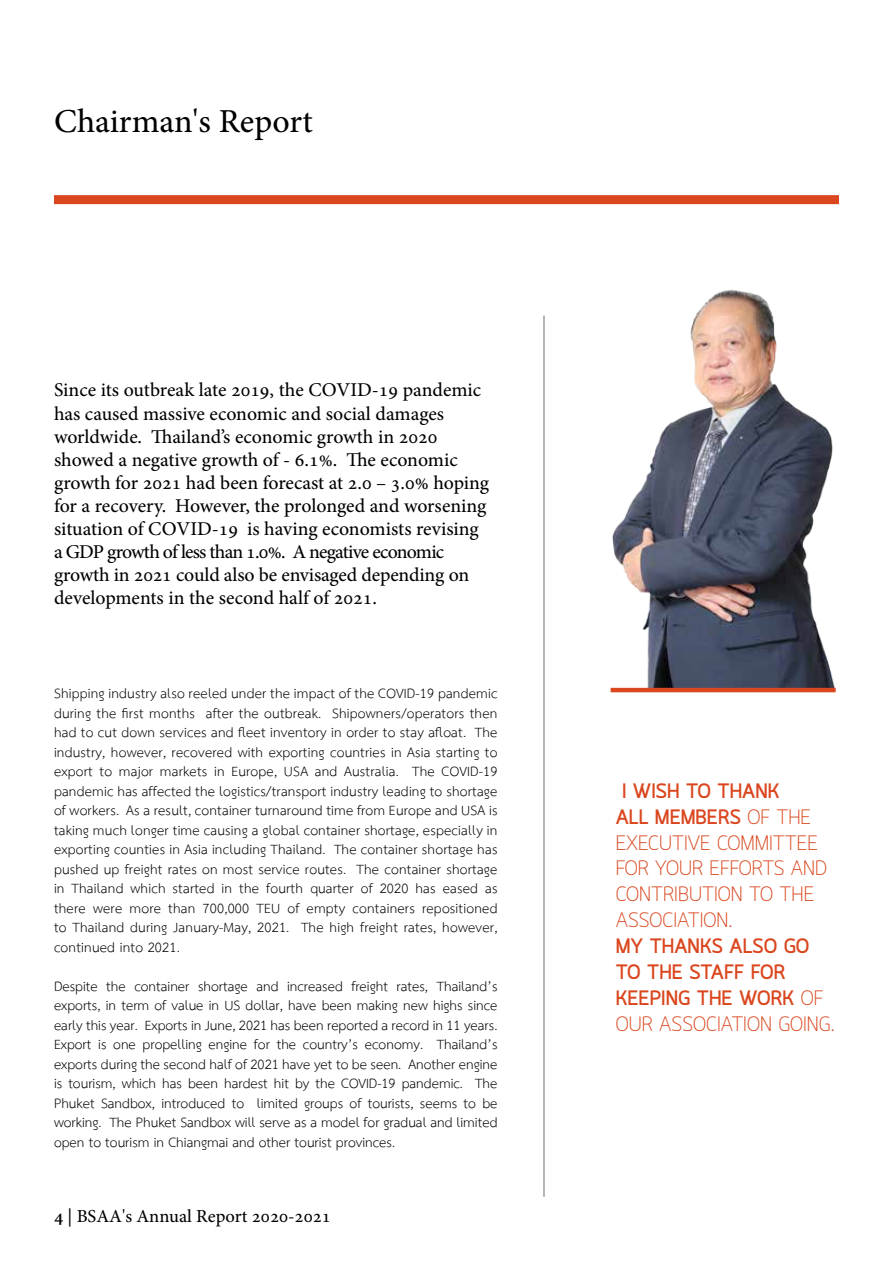
<style>
.page{position:relative;width:893px;height:1263px;background:#fff}
.page>*{position:absolute;margin:0;border:0;box-sizing:border-box;transform-origin:0 0}
.t1{font:33px "Adobe Hebrew";color:#000}
.t2{font:300 20.55px/26px "Quark";color:#da461e}
.t3{font:700 20.55px/26px "Quark";color:#da461e}
.t4{font:19.5px/19.5px "TH Sarabun PSK";letter-spacing:.01em;color:#000}
.t5{font:19.2px/23.1px "Adobe Hebrew";letter-spacing:-.005em;color:#000}
.t6{font:18px "Adobe Hebrew";color:#000}
.s1{font-weight:700}
.s2{font-weight:300}
</style>
<div class="page">
<img style="left:610px;top:289px;width:226px;height:401px">
<hr style="left:544px;top:315px;width:1px;height:882px;background:#6d6e71">
<div style="left:54px;top:195px;width:785px;height:9px;background:#da461e"></div>
<hr style="left:611px;top:688px;width:225px;height:4px;background:#da461e">
<h1 class="t1" style="left:54px;top:102px;width:260px">Chairman s' Report</h1>
<p class="t5" style="left:54px;top:379px;width:429px">Since its outbreak late 2019, the COVID-19 pandemic</p>
<p class="t5" style="left:54px;top:402px;width:392px">has caused massive economic and social damages</p>
<p class="t5" style="left:151px;top:425px;width:288px">Thailands’ economic growth in 2020</p>
<p class="t5" style="left:54px;top:425px;width:90px">worldwide.</p>
<p class="t5" style="left:346px;top:448px;width:113px">The economic</p>
<p class="t5" style="left:54px;top:448px;width:285px">showed a negative growth of - 6.1%.</p>
<p class="t5" style="left:54px;top:471px;width:437px">growth for 2021 had been forecast at 2.0 – 3.0% hoping</p>
<p class="t5" style="left:175px;top:494px;width:313px">However, the prolonged and worsening</p>
<p class="t5" style="left:54px;top:494px;width:114px">for a recovery.</p>
<p class="t5" style="left:54px;top:517px;width:417px">situation of COVID-19<br>a GDP growth of less than 1.0%. A negative economic growth in 2021 could also be envisaged depending on developments in the second half of 2021.</p>
<p class="t5" style="left:247px;top:517px;width:233px">is having economists revising</p>
<p class="t4" style="left:54px;top:684px;width:445px;text-align:right">Shipping industry also reeled under the impact of the COVID-19 pandemic<br>Shipowners/operators then</p>
<p class="t4" style="left:54px;top:704px;width:142px">during the first months</p>
<p class="t4" style="left:54px;top:723px;width:445px">had to cut down services and fleet inventory in order to stay afloat. The</p>
<p class="t4" style="left:54px;top:743px;width:445px">industry, however, recovered with exporting countries in Asia starting to</p>
<p class="t4" style="left:412px;top:762px;width:87px">The COVID-19</p>
<p class="t4" style="left:206px;top:704px;width:117px">after the outbreak.</p>
<p class="t4" style="left:54px;top:762px;width:346px">export to major markets in Europe, USA and Australia.</p>
<p class="t4" style="left:54px;top:782px;width:445px">pandemic has affected the logistics/transport industry leading to shortage</p>
<p class="t4" style="left:54px;top:801px;width:445px">of workers. As a result, container turnaround time from Europe and USA is</p>
<p class="t4" style="left:54px;top:821px;width:445px">taking much longer time causing a global container shortage, especially in</p>
<p class="t4" style="left:54px;top:840px;width:445px">exporting counties in Asia including Thailand. The container shortage has</p>
<p class="t4" style="left:357px;top:860px;width:142px">The container shortage</p>
<p class="t4" style="left:54px;top:860px;width:294px">pushed up freight rates on most service routes.</p>
<p class="t4" style="left:54px;top:879px;width:445px">in Thailand which started in the fourth quarter of 2020 has eased as</p>
<p class="t4" style="left:54px;top:899px;width:445px">there were more than 700,000 TEU of empty containers repositioned</p>
<p class="t4" style="left:301px;top:918px;width:198px">The high freight rates, however,</p>
<p class="t4" style="left:54px;top:918px;width:237px">to Thailand during January-May, 2021. continued into 2021.</p>
<p class="t4" style="left:54px;top:977px;width:445px;text-align:right">Despite the container shortage and increased freight rates, Thailand s’ exports in, term of value in US dollar, have been making new highs since early this year. Exports in June, 2021 has been reported a record 11in years.<br>Thailand s’</p>
<p class="t4" style="left:54px;top:1035px;width:371px">Export is one propelling engine for the country s’ economy.</p>
<p class="t4" style="left:54px;top:1055px;width:445px">exports during the second half of 2021 have yet to be seen. Another engine</p>
<p class="t4" style="left:475px;top:1074px;width:24px">The</p>
<p class="t4" style="left:257px;top:1074px;width:242px;text-indent:-203px">is tourism, which has been hardest hit by the COVID-19 pandemic. limited groups of tourists, seems to be</p>
<p class="t4" style="left:54px;top:1094px;width:445px">Phuket Sandbox, introduced to<br>working. The Phuket Sandbox will serve as a model for gradual and limited open to tourism in Chiangmai and other tourist provinces.</p>
<p class="t6" style="left:54px;top:1205px;width:278px"><span class="s1">4</span> | BSAA s' Annual Report 2020-2021</p>
<p class="t2" style="left:616px;top:779px;width:213px;text-indent:6px"><span class="s1">I WISH TO THANK<br>ALL MEMBERS</span> OF THE<br>EXECUTIVE COMMITTEE<br>FOR YOUR EFFORTS AND<br>CONTRIBUTION TO THE<br>ASSOCIATION.</p>
<p class="t3" style="left:616px;top:935px;width:221px">MY THANKS ALSO GO<br>TO THE STAFF FOR<br>KEEPING THE WORK <span class="s2">OF<br>OUR ASSOCIATION GOING.</span></p>
</div>
